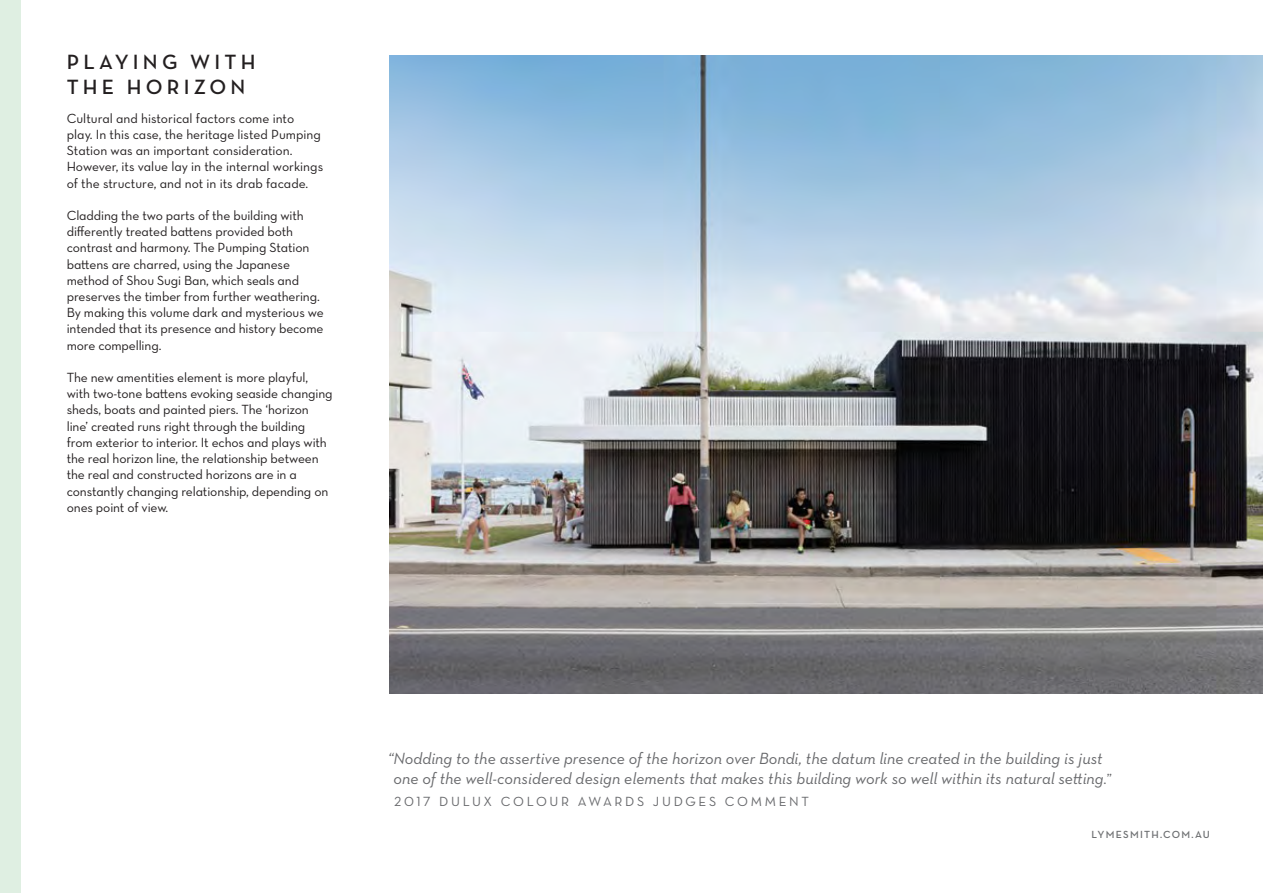
<style>
.page{position:relative;width:1263px;height:893px;background:#fff}
.page>*{position:absolute;margin:0;border:0;box-sizing:border-box;transform-origin:0 0}
.t1{font:600 21px/25.2px "Neutra Text TF";letter-spacing:.2em;color:#231f20}
.t2{font:italic 16.5px/19.8px "Neutraface Text";color:#67686b;text-align:center}
.t3{font:13.5px/16.2px "Neutraface Text Book Alt";letter-spacing:-.01em;color:#231f20}
.t4{font:13.5px "Neutraface Text Book Alt";letter-spacing:.2em;color:#67686b}
.t5{font:600 10.5px "Neutra Text TF";letter-spacing:.12em;color:#6d6f71}
.s1{font-family:"Neutraface Text Book Alt";font-style:normal;font-size:15px}
</style>
<div class="page">
<img style="left:389px;top:55px;width:874px;height:638px">
<div style="left:0;top:0;width:21px;height:893px;background:#dfefe2"></div>
<h1 class="t1" style="left:67px;top:49px;width:190px">PLAYING WITH<br>THE HORIZON</h1>
<p class="t3" style="left:67px;top:110px;width:258px">Cultural and historical factors come into play. In this case, the heritage listed Pumping Station was an important consideration.<br>However, its value lay in the internal workings of the structure, and not in its drab facade.</p>
<p class="t3" style="left:67px;top:207px;width:258px">Cladding the two parts of the building with differently treated battens provided both contrast and harmony. The Pumping Station battens are charred, using the Japanese method of Shou Sugi Ban, which seals and preserves the timber from further weathering.<br>By making this volume dark and mysterious we intended that its presence and history become more compelling.</p>
<p class="t3" style="left:67px;top:369px;width:267px">The new amentities element is more playful, with two-tone battens evoking seaside changing sheds, boats and painted piers. The ‘horizon line’ created runs right through the building from exterior to interior. It echos and plays with the real horizon line, the relationship between the real and constructed horizons are in a constantly changing relationship, depending on ones point of view.</p>
<p class="t2" style="left:388px;top:749px;width:726px">“Nodding to the assertive presence of the horizon over Bondi, the datum line created in the building is just one of the well-considered design elements that makes this building work so well within its natural setting<span class="s1">.”</span></p>
<p class="t4" style="left:394px;top:793px;width:416px">2017 DULUX COLOUR AWARDS JUDGES COMMENT</p>
<p class="t5" style="left:1091px;top:828px;width:120px">LYMESMITH.COM.AU</p>
</div>
